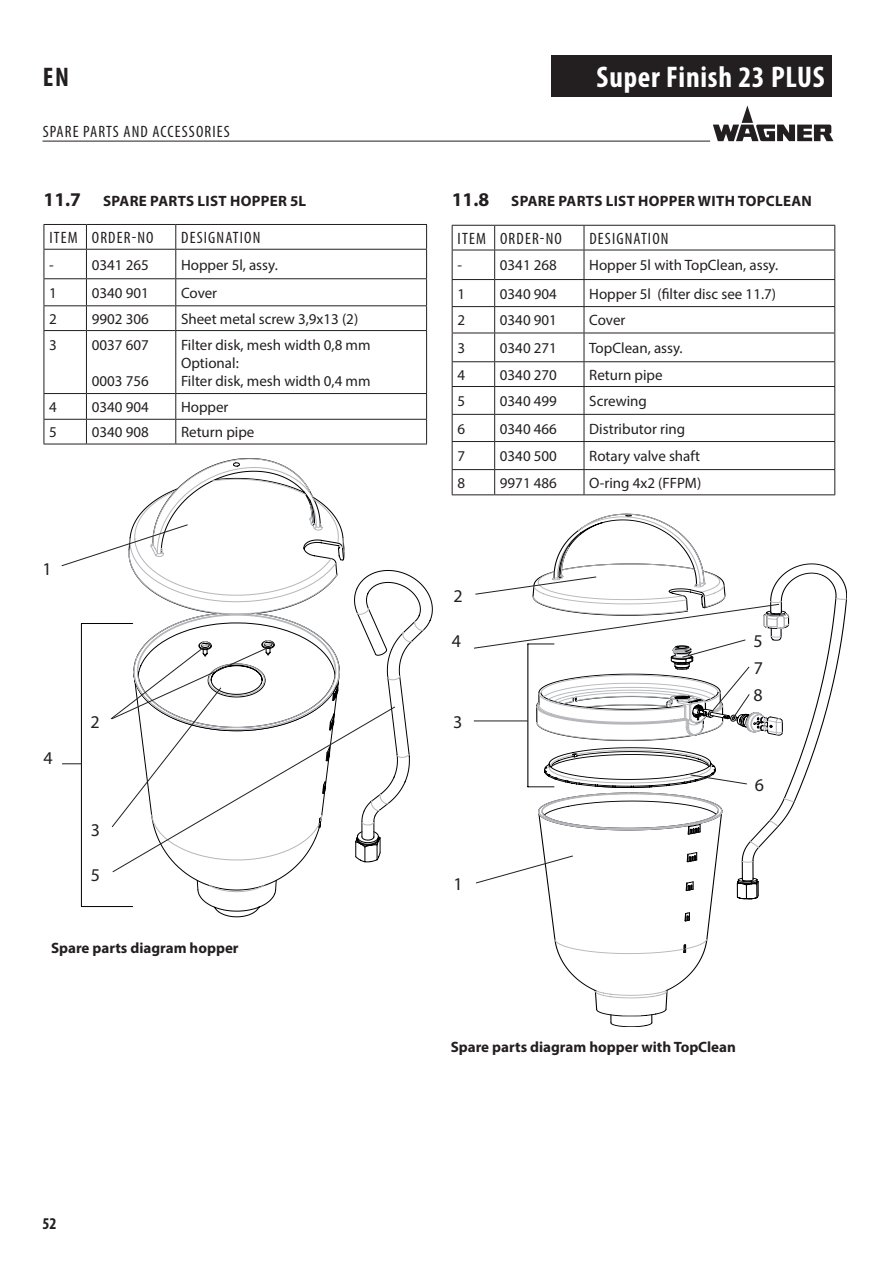
<style>
.page{position:relative;width:893px;height:1263px;background:#fff}
.page>*{position:absolute;margin:0;border:0;box-sizing:border-box;transform-origin:0 0}
.t1{font:700 condensed 30px "Myriad Pro";letter-spacing:.025em;color:#fff}
.t2{font:700 condensed 27px "Myriad Pro";color:#231f20}
.t3{font:18px/27px "Myriad Pro";color:#231f20;text-align:justify}
.t4{font:condensed 16.5px "Myriad Pro";letter-spacing:.07em;color:#231f20}
.t5{font:700 condensed 16.5px "Myriad Pro";color:#231f20}
.t6{font:15px/18px "Myriad Pro";color:#231f20}
.t7{font:700 15px "Myriad Pro";letter-spacing:.02em;color:#231f20}
.t8{font:700 15px "Myriad Pro";color:#231f20}
.s1{font-size:19.5px}
</style>
<div class="page">
<div style="left:551px;top:55px;width:281px;height:41px;background:#231f20"></div>
<hr style="left:43px;top:141px;width:667px;height:1px;background:#231f20">
<svg style="left:713px;top:105px;width:120px;height:36px"></svg>
<hr style="left:44px;top:224px;width:42px;height:1px;background:#231f20">
<hr style="left:86px;top:224px;width:90px;height:1px;background:#231f20">
<hr style="left:176px;top:224px;width:251px;height:1px;background:#231f20">
<hr style="left:44px;top:249px;width:42px;height:1px;background:#231f20">
<hr style="left:86px;top:249px;width:90px;height:1px;background:#231f20">
<hr style="left:176px;top:249px;width:251px;height:1px;background:#231f20">
<hr style="left:44px;top:331px;width:1px;height:62px;background:#231f20">
<hr style="left:44px;top:278px;width:42px;height:1px;background:#231f20">
<hr style="left:86px;top:331px;width:1px;height:62px;background:#231f20">
<hr style="left:86px;top:278px;width:90px;height:1px;background:#231f20">
<hr style="left:175px;top:331px;width:1px;height:62px;background:#231f20">
<hr style="left:176px;top:278px;width:251px;height:1px;background:#231f20">
<hr style="left:426px;top:331px;width:1px;height:62px;background:#231f20">
<svg style="left:44px;top:225px;width:1px;height:105px"></svg>
<hr style="left:44px;top:305px;width:42px;height:1px;background:#231f20">
<svg style="left:86px;top:225px;width:1px;height:105px"></svg>
<hr style="left:86px;top:305px;width:90px;height:1px;background:#231f20">
<svg style="left:175px;top:225px;width:1px;height:105px"></svg>
<hr style="left:176px;top:305px;width:251px;height:1px;background:#231f20">
<svg style="left:426px;top:225px;width:1px;height:105px"></svg>
<hr style="left:44px;top:330px;width:42px;height:1px;background:#231f20">
<hr style="left:44px;top:393px;width:42px;height:1px;background:#231f20">
<hr style="left:86px;top:330px;width:90px;height:1px;background:#231f20">
<hr style="left:86px;top:393px;width:90px;height:1px;background:#231f20">
<hr style="left:176px;top:330px;width:251px;height:1px;background:#231f20">
<hr style="left:176px;top:393px;width:251px;height:1px;background:#231f20">
<svg style="left:44px;top:394px;width:1px;height:50px"></svg>
<hr style="left:44px;top:419px;width:42px;height:1px;background:#231f20">
<hr style="left:44px;top:444px;width:42px;height:1px;background:#231f20">
<svg style="left:86px;top:394px;width:1px;height:50px"></svg>
<hr style="left:86px;top:419px;width:90px;height:1px;background:#231f20">
<hr style="left:86px;top:444px;width:90px;height:1px;background:#231f20">
<svg style="left:175px;top:394px;width:1px;height:50px"></svg>
<hr style="left:176px;top:419px;width:251px;height:1px;background:#231f20">
<svg style="left:426px;top:394px;width:1px;height:50px"></svg>
<hr style="left:176px;top:444px;width:251px;height:1px;background:#231f20">
<svg style="left:61px;top:458px;width:364px;height:449px"></svg>
<svg style="left:112px;top:706px;width:284px;height:167px"></svg>
<hr style="left:452px;top:225px;width:43px;height:1px;background:#231f20">
<hr style="left:495px;top:225px;width:89px;height:1px;background:#231f20">
<hr style="left:584px;top:225px;width:251px;height:1px;background:#231f20">
<hr style="left:452px;top:250px;width:43px;height:1px;background:#231f20">
<hr style="left:495px;top:250px;width:89px;height:1px;background:#231f20">
<hr style="left:584px;top:250px;width:251px;height:1px;background:#231f20">
<hr style="left:452px;top:279px;width:43px;height:1px;background:#231f20">
<hr style="left:452px;top:306px;width:43px;height:1px;background:#231f20">
<hr style="left:452px;top:333px;width:43px;height:1px;background:#231f20">
<hr style="left:495px;top:279px;width:89px;height:1px;background:#231f20">
<hr style="left:495px;top:306px;width:89px;height:1px;background:#231f20">
<hr style="left:495px;top:333px;width:89px;height:1px;background:#231f20">
<hr style="left:584px;top:279px;width:251px;height:1px;background:#231f20">
<hr style="left:584px;top:306px;width:251px;height:1px;background:#231f20">
<hr style="left:584px;top:333px;width:251px;height:1px;background:#231f20">
<hr style="left:452px;top:361px;width:43px;height:1px;background:#231f20">
<hr style="left:495px;top:361px;width:89px;height:1px;background:#231f20">
<hr style="left:584px;top:361px;width:251px;height:1px;background:#231f20">
<hr style="left:452px;top:386px;width:43px;height:1px;background:#231f20">
<hr style="left:495px;top:386px;width:89px;height:1px;background:#231f20">
<hr style="left:584px;top:386px;width:251px;height:1px;background:#231f20">
<svg style="left:452px;top:226px;width:1px;height:268px"></svg>
<hr style="left:452px;top:414px;width:43px;height:1px;background:#231f20">
<hr style="left:452px;top:441px;width:43px;height:1px;background:#231f20">
<hr style="left:452px;top:469px;width:43px;height:1px;background:#231f20">
<hr style="left:452px;top:494px;width:43px;height:1px;background:#231f20">
<svg style="left:494px;top:226px;width:1px;height:268px"></svg>
<hr style="left:495px;top:414px;width:89px;height:1px;background:#231f20">
<hr style="left:495px;top:441px;width:89px;height:1px;background:#231f20">
<hr style="left:495px;top:469px;width:89px;height:1px;background:#231f20">
<hr style="left:495px;top:494px;width:89px;height:1px;background:#231f20">
<svg style="left:584px;top:226px;width:1px;height:268px"></svg>
<hr style="left:584px;top:414px;width:251px;height:1px;background:#231f20">
<svg style="left:834px;top:226px;width:1px;height:268px"></svg>
<hr style="left:584px;top:441px;width:251px;height:1px;background:#231f20">
<hr style="left:584px;top:469px;width:251px;height:1px;background:#231f20">
<hr style="left:584px;top:494px;width:251px;height:1px;background:#231f20">
<svg style="left:473px;top:514px;width:374px;height:513px"></svg>
<h2 class="t2" style="left:43px;top:60px;width:28px">EN</h2>
<h1 class="t1" style="left:596px;top:58px;width:230px">Super Finish 23 PLUS</h1>
<p class="t4" style="left:43px;top:122px;width:189px">SPARE PARTS AND ACCESSORIES</p>
<p class="t7" style="left:44px;top:191px;width:264px"><span class="s1">11.7</span> SPARE PARTS LIST HOPPER 5L</p>
<p class="t4" style="left:49px;top:228px;width:106px">ITEM ORDER-NO</p>
<p class="t4" style="left:181px;top:228px;width:81px">DESIGNATION</p>
<p class="t6" style="left:49px;top:255px;width:6px">-</p>
<p class="t6" style="left:92px;top:255px;width:59px">0341 265</p>
<p class="t6" style="left:181px;top:255px;width:98px">Hopper 5l, assy.</p>
<p class="t6" style="left:49px;top:284px;width:9px">1</p>
<p class="t6" style="left:92px;top:284px;width:59px">0340 901</p>
<p class="t6" style="left:181px;top:284px;width:38px">Cover</p>
<p class="t6" style="left:49px;top:310px;width:9px">2</p>
<p class="t6" style="left:92px;top:310px;width:59px">9902 306</p>
<p class="t6" style="left:181px;top:310px;width:179px">Sheet metal screw 3,9x13 (2)</p>
<p class="t6" style="left:49px;top:335px;width:9px">3</p>
<p class="t6" style="left:92px;top:335px;width:59px">0037 607</p>
<p class="t6" style="left:92px;top:371px;width:59px">0003 756</p>
<p class="t6" style="left:181px;top:335px;width:191px">Filter disk, mesh width 0,8 mm<br>Optional:<br>Filter disk, mesh width 0,4 mm</p>
<p class="t6" style="left:49px;top:398px;width:9px">4</p>
<p class="t6" style="left:92px;top:398px;width:59px">0340 904</p>
<p class="t6" style="left:181px;top:398px;width:49px">Hopper</p>
<p class="t6" style="left:49px;top:423px;width:9px">5</p>
<p class="t6" style="left:92px;top:423px;width:59px">0340 908</p>
<p class="t6" style="left:181px;top:423px;width:75px">Return pipe</p>
<p class="t3" style="left:43px;top:555px;width:11px">1</p>
<p class="t3" style="left:44px;top:744px;width:11px">4</p>
<p class="t3" style="left:90px;top:708px;width:11px">2</p>
<p class="t3" style="left:91px;top:816px;width:11px">3</p>
<p class="t3" style="left:91px;top:861px;width:11px">5</p>
<p class="t8" style="left:51px;top:938px;width:189px">Spare parts diagram hopper</p>
<p class="t5" style="left:43px;top:1214px;width:16px">52</p>
<p class="t7" style="left:452px;top:191px;width:362px"><span class="s1">11.8</span> SPARE PARTS LIST HOPPER WITH TOPCLEAN</p>
<p class="t4" style="left:458px;top:228px;width:106px">ITEM ORDER-NO</p>
<p class="t4" style="left:589px;top:228px;width:81px">DESIGNATION</p>
<p class="t6" style="left:457px;top:256px;width:6px">-</p>
<p class="t6" style="left:500px;top:256px;width:59px">0341 268</p>
<p class="t6" style="left:589px;top:256px;width:190px">Hopper 5l with TopClean, assy.</p>
<p class="t6" style="left:457px;top:284px;width:9px">1</p>
<p class="t6" style="left:500px;top:284px;width:59px">0340 904</p>
<p class="t6" style="left:589px;top:284px;width:188px">Hopper 5l (filter disc see 11.7)</p>
<p class="t6" style="left:457px;top:311px;width:9px">2</p>
<p class="t6" style="left:500px;top:311px;width:59px">0340 901</p>
<p class="t6" style="left:589px;top:311px;width:38px">Cover</p>
<p class="t6" style="left:457px;top:339px;width:9px">3</p>
<p class="t6" style="left:500px;top:339px;width:59px">0340 271</p>
<p class="t6" style="left:589px;top:339px;width:95px">TopClean, assy.</p>
<p class="t6" style="left:457px;top:365px;width:9px">4</p>
<p class="t6" style="left:500px;top:365px;width:59px">0340 270</p>
<p class="t6" style="left:589px;top:365px;width:75px">Return pipe</p>
<p class="t6" style="left:457px;top:392px;width:9px">5</p>
<p class="t6" style="left:500px;top:392px;width:59px">0340 499</p>
<p class="t6" style="left:589px;top:392px;width:59px">Screwing</p>
<p class="t6" style="left:457px;top:419px;width:9px">6</p>
<p class="t6" style="left:500px;top:419px;width:59px">0340 466</p>
<p class="t6" style="left:589px;top:419px;width:98px">Distributor ring</p>
<p class="t6" style="left:457px;top:447px;width:9px">7</p>
<p class="t6" style="left:500px;top:447px;width:59px">0340 500</p>
<p class="t6" style="left:589px;top:447px;width:112px">Rotary valve shaft</p>
<p class="t6" style="left:457px;top:474px;width:9px">8</p>
<p class="t6" style="left:500px;top:474px;width:59px">9971 486</p>
<p class="t6" style="left:589px;top:474px;width:114px">O-ring 4x2 (FFPM)</p>
<p class="t3" style="left:454px;top:582px;width:11px">2</p>
<p class="t3" style="left:452px;top:627px;width:11px">4</p>
<p class="t3" style="left:453px;top:708px;width:11px">3</p>
<p class="t3" style="left:454px;top:870px;width:11px">1</p>
<p class="t3" style="left:753px;top:627px;width:11px">5<br>7<br>8</p>
<p class="t3" style="left:755px;top:771px;width:11px">6</p>
<p class="t8" style="left:451px;top:1037px;width:287px">Spare parts diagram hopper with TopClean</p>
</div>
